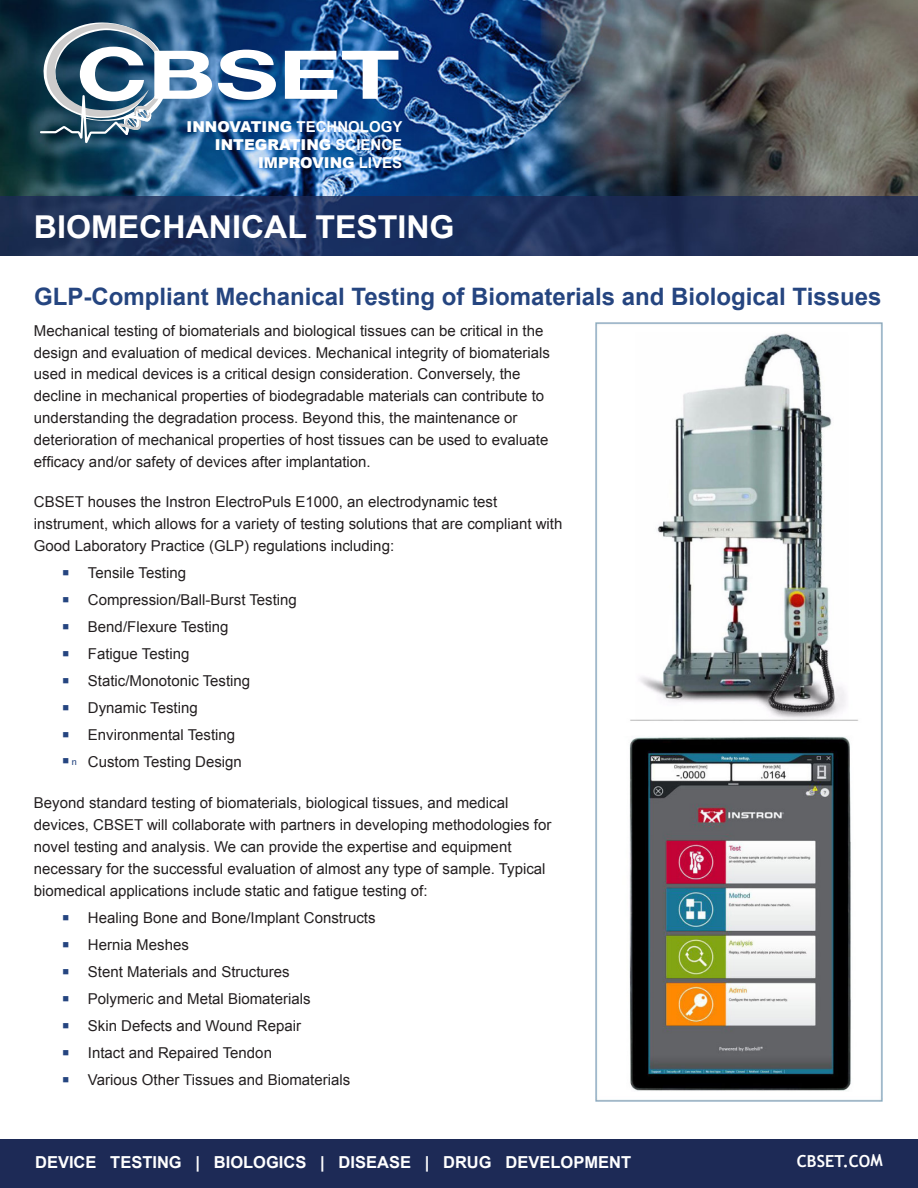
<style>
.page{position:relative;width:918px;height:1188px;background:#fff}
.page>*{position:absolute;margin:0;border:0;box-sizing:border-box;transform-origin:0 0}
.t1{font:700 31.5px "Arial";color:#fff}
.t2{font:700 24px "Arial";color:#254580}
.t3{font:700 16.5px "Arial";color:#fff}
.t4{font:700 16.5px "Trebuchet MS";color:#fff}
.t5{font:15px/21.9px "Arial";color:#231f20}
.t6{font:900 15px/18px "Arial";color:#fff;text-align:right}
.s1{font-weight:700}
.s2{color:#254580}
.s3{font-family:"Lucida Grande";font-size:9px;color:#254580}
</style>
<div class="page">
<img style="left:0;top:0;width:918px;height:196px">
<div style="left:0;top:1140px;width:918px;height:48px;background:#1d2a56"></div>
<img style="left:0;top:196px;width:918px;height:60px">
<svg style="left:218px;top:50px;width:58px;height:50px"></svg>
<svg style="left:285px;top:51px;width:113px;height:48px"></svg>
<svg style="left:40px;top:21px;width:172px;height:122px"></svg>
<img style="left:595px;top:323px;width:288px;height:779px">
<p class="t6" style="left:187px;top:119px;width:217px">INNOVATING <span class="s1">TECHNOLOGY<br></span>INTEGRATING <span class="s1">SCIENCE<br></span>IMPROVING <span class="s1">LIVES</span></p>
<h1 class="t1" style="left:34px;top:215px;width:422px">BIOMECHANICAL TESTING</h1>
<h2 class="t2" style="left:34px;top:287px;width:849px">GLP-Compliant Mechanical Testing of Biomaterials and Biological Tissues</h2>
<p class="t5" style="left:34px;top:321px;width:518px">Mechanical testing of biomaterials and biological tissues can be critical in the design and evaluation of medical devices. Mechanical integrity of biomaterials used in medical devices is a critical design consideration. Conversely, the decline in mechanical properties of biodegradable materials can contribute to understanding the degradation process. Beyond this, the maintenance or deterioration of mechanical properties of host tissues can be used to evaluate efficacy and/or safety of devices after implantation.</p>
<p class="t5" style="left:34px;top:492px;width:530px">CBSET houses the Instron ElectroPuls E1000, an electrodynamic test instrument, which allows for a variety of testing solutions that are compliant with<br>Good Laboratory Practice (GLP) regulations including:</p>
<p class="t5" style="left:62px;top:563px;width:125px"><span class="s2">■</span> Tensile Testing</p>
<p class="t5" style="left:62px;top:590px;width:236px"><span class="s2">■</span> Compression/Ball-Burst Testing</p>
<p class="t5" style="left:62px;top:617px;width:168px"><span class="s2">■</span> Bend/Flexure Testing</p>
<p class="t5" style="left:62px;top:644px;width:128px"><span class="s2">■</span> Fatigue Testing</p>
<p class="t5" style="left:62px;top:671px;width:189px"><span class="s2">■</span> Static/Monotonic Testing</p>
<p class="t5" style="left:62px;top:698px;width:137px"><span class="s2">■</span> Dynamic Testing</p>
<p class="t5" style="left:62px;top:725px;width:174px"><span class="s2">■</span> Environmental Testing</p>
<p class="t5" style="left:62px;top:752px;width:181px"><sup>■</sup> <span class="s3">n</span> Custom Testing Design</p>
<p class="t5" style="left:34px;top:793px;width:519px">Beyond standard testing of biomaterials, biological tissues, and medical devices, CBSET will collaborate with partners in developing methodologies for novel testing and analysis. We can provide the expertise and equipment necessary for the successful evaluation of almost any type of sample. Typical biomedical applications include static and fatigue testing of:</p>
<p class="t5" style="left:62px;top:908px;width:315px"><span class="s2">■</span> Healing Bone and Bone/Implant Constructs</p>
<p class="t5" style="left:62px;top:935px;width:128px"><span class="s2">■</span> Hernia Meshes</p>
<p class="t5" style="left:62px;top:962px;width:229px"><span class="s2">■</span> Stent Materials and Structures</p>
<p class="t5" style="left:62px;top:989px;width:250px"><span class="s2">■</span> Polymeric and Metal Biomaterials</p>
<p class="t5" style="left:62px;top:1016px;width:240px"><span class="s2">■</span> Skin Defects and Wound Repair</p>
<p class="t5" style="left:62px;top:1043px;width:211px"><span class="s2">■</span> Intact and Repaired Tendon</p>
<p class="t5" style="left:62px;top:1070px;width:289px"><span class="s2">■</span> Various Other Tissues and Biomaterials</p>
<p class="t3" style="left:35px;top:1156px;width:597px">DEVICE TESTING | BIOLOGICS | DISEASE | DRUG DEVELOPMENT</p>
<p class="t4" style="left:797px;top:1155px;width:88px;rotate:-1deg">CBSET.COM</p>
</div>
